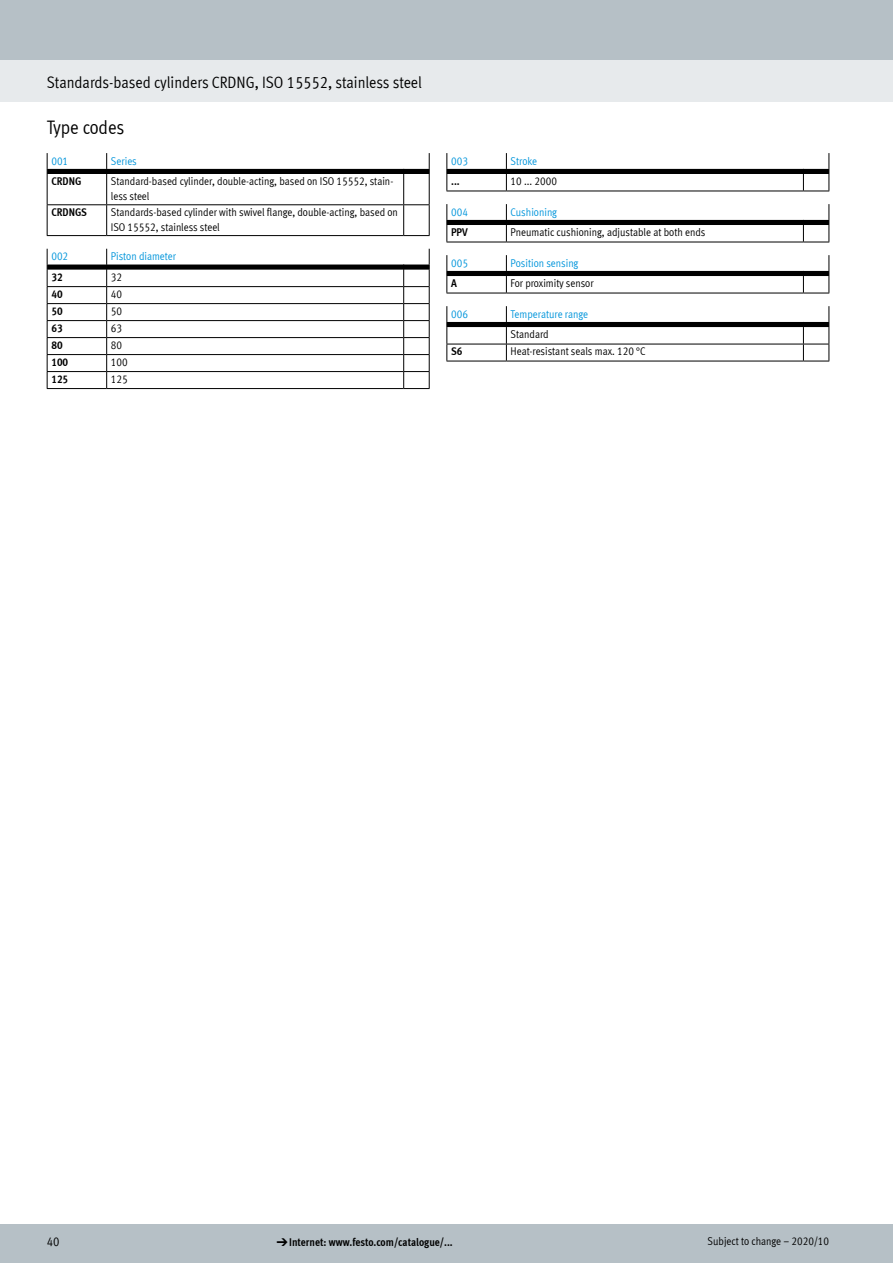
<style>
.page{position:relative;width:893px;height:1263px;background:#fff}
.page>*{position:absolute;margin:0;border:0;box-sizing:border-box;transform-origin:0 0}
.FES_title_section{font:19.5px "Meta Cond LF";color:#000}
.FES_title_family{font:16.5px "Meta Cond LF";color:#000}
.t1{font:12.75px "Meta Cond LF";color:#000}
.t2{font:11.25px/15px "Meta Cond LF";color:#000}
.t3{font:11.25px/20.5px "Meta Cond LF";color:#0095db}
.t4{font:700 11.25px "Meta Cond LF";color:#000}
.s1{color:#000}
.s2{font-family:"Meto Pict 182";font-weight:400}
</style>
<div class="page">
<div style="left:0;top:1225px;width:893px;height:38px;background:#b6c0c6"></div>
<div style="left:0;top:60px;width:893px;height:42px;background:#e7eaec"></div>
<div style="left:0;top:0;width:893px;height:60px;background:#b6c0c6"></div>
<svg style="left:47px;top:153px;width:383px;height:21px"></svg>
<hr style="left:47px;top:174px;width:1px;height:30px;background:#000">
<hr style="left:106px;top:174px;width:1px;height:30px;background:#000">
<hr style="left:403px;top:174px;width:1px;height:30px;background:#000">
<hr style="left:429px;top:174px;width:1px;height:30px;background:#000">
<hr style="left:47px;top:204px;width:60px;height:1px;background:#000">
<hr style="left:47px;top:205px;width:1px;height:30px;background:#000">
<hr style="left:47px;top:235px;width:60px;height:1px;background:#000">
<hr style="left:107px;top:204px;width:297px;height:1px;background:#000">
<hr style="left:106px;top:205px;width:1px;height:30px;background:#000">
<hr style="left:107px;top:235px;width:297px;height:1px;background:#000">
<svg style="left:404px;top:204px;width:26px;height:1px"></svg>
<hr style="left:403px;top:205px;width:1px;height:30px;background:#000">
<hr style="left:429px;top:205px;width:1px;height:30px;background:#000">
<svg style="left:404px;top:235px;width:26px;height:1px"></svg>
<svg style="left:47px;top:249px;width:383px;height:140px"></svg>
<svg style="left:446px;top:153px;width:383px;height:39px"></svg>
<svg style="left:446px;top:204px;width:383px;height:39px"></svg>
<svg style="left:446px;top:255px;width:383px;height:39px"></svg>
<svg style="left:446px;top:306px;width:383px;height:56px"></svg>
<p class="FES_title_family" style="left:47px;top:72px;width:377px">Standards-based cylinders CRDNG, ISO 15552, stainless steel</p>
<p class="FES_title_section" style="left:47px;top:116px;width:79px">Type codes</p>
<p class="t3" style="left:51px;top:150px;width:18px">001</p>
<p class="t3" style="left:111px;top:150px;width:27px">Series</p>
<p class="t4" style="left:51px;top:174px;width:32px">CRDNG</p>
<p class="t2" style="left:111px;top:173px;width:284px">Standard-based cylinder, double-acting, based on ISO 15552, stain&shy;less steel</p>
<p class="t4" style="left:51px;top:205px;width:37px">CRDNGS</p>
<p class="t2" style="left:111px;top:204px;width:288px">Standards-based cylinder with swivel flange, double-acting, based on<br>ISO 15552, stainless steel</p>
<p class="t3" style="left:51px;top:246px;width:18px">002</p>
<p class="t3" style="left:111px;top:246px;width:67px">Piston diameter</p>
<p class="t4" style="left:51px;top:270px;width:13px">32</p>
<p class="t2" style="left:111px;top:269px;width:13px">32</p>
<p class="t4" style="left:51px;top:287px;width:13px">40</p>
<p class="t2" style="left:111px;top:286px;width:13px">40</p>
<p class="t4" style="left:51px;top:304px;width:13px">50</p>
<p class="t2" style="left:111px;top:303px;width:13px">50</p>
<p class="t4" style="left:51px;top:321px;width:13px">63</p>
<p class="t2" style="left:111px;top:320px;width:13px">63</p>
<p class="t4" style="left:51px;top:338px;width:13px">80</p>
<p class="t2" style="left:111px;top:337px;width:13px">80</p>
<p class="t4" style="left:51px;top:355px;width:18px">100</p>
<p class="t2" style="left:111px;top:354px;width:18px">100</p>
<p class="t4" style="left:51px;top:372px;width:18px">125</p>
<p class="t2" style="left:111px;top:371px;width:18px">125</p>
<p class="t3" style="left:451px;top:150px;width:18px">003</p>
<p class="t3" style="left:511px;top:150px;width:28px">Stroke</p>
<p class="t4" style="left:451px;top:174px;width:10px">...</p>
<p class="t2" style="left:511px;top:173px;width:48px">10 ... 2000</p>
<p class="t3" style="left:451px;top:201px;width:18px">004</p>
<p class="t3" style="left:511px;top:201px;width:48px">Cushioning</p>
<p class="t4" style="left:451px;top:225px;width:18px">PPV</p>
<p class="t2" style="left:511px;top:224px;width:196px">Pneumatic cushioning, adjustable at both ends</p>
<p class="t3" style="left:451px;top:252px;width:18px">005</p>
<p class="t3" style="left:511px;top:252px;width:69px">Position sensing</p>
<p class="t4" style="left:451px;top:276px;width:7px">A</p>
<p class="t2" style="left:511px;top:275px;width:85px">For proximity sensor</p>
<p class="t3" style="left:451px;top:303px;width:18px">006</p>
<p class="t3" style="left:511px;top:303px;width:79px">Temperature range<br><span class="s1">Standard</span></p>
<p class="t4" style="left:451px;top:344px;width:13px">S6</p>
<p class="t2" style="left:511px;top:343px;width:136px">Heat-resistant seals max. 120 °C</p>
<p class="t1" style="left:47px;top:1234px;width:14px">40</p>
<p class="t4" style="left:276px;top:1235px;width:178px"><span class="s2">d</span>Internet: www.festo.com/catalogue/...</p>
<p class="t2" style="left:708px;top:1233px;width:123px">Subject to change – 2020/10</p>
</div>
